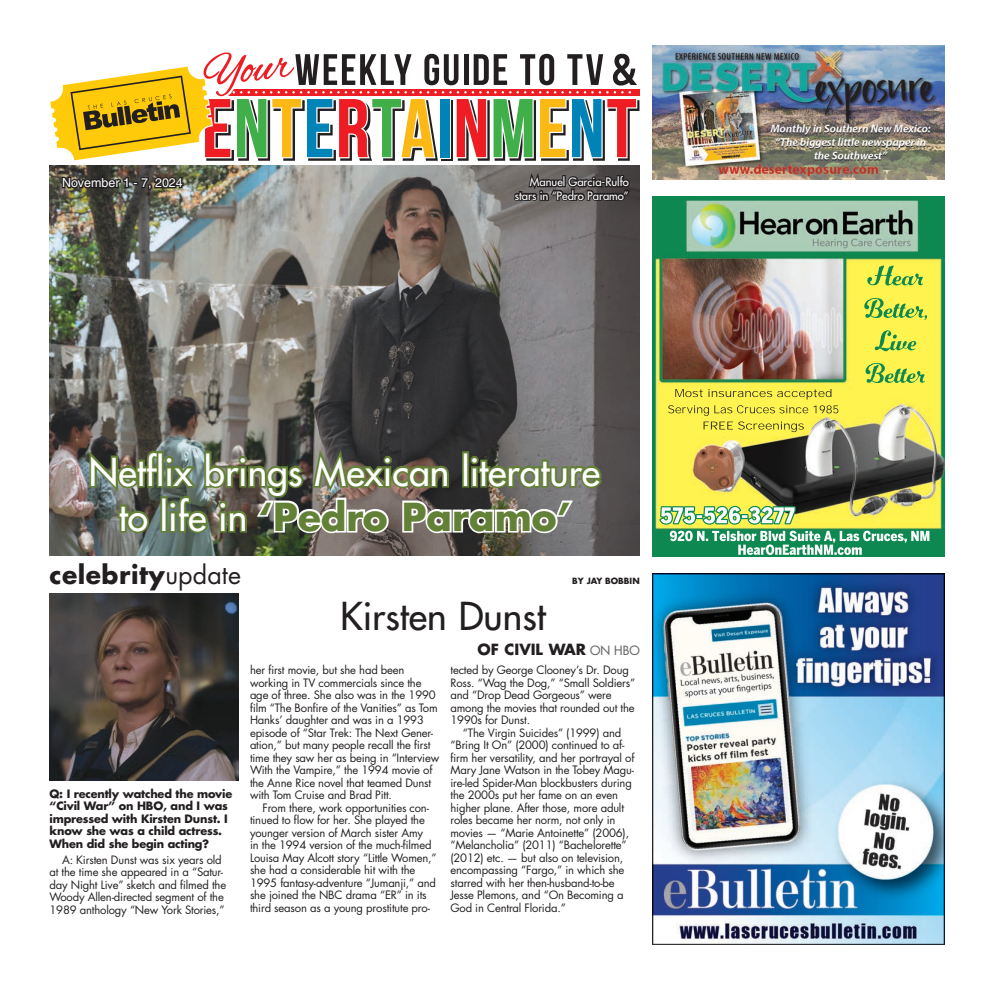
<style>
.page{position:relative;width:990px;height:990px;background:#fff}
.page>*{position:absolute;margin:0;border:0;box-sizing:border-box;transform-origin:0 0}
.t1{font:500 37.5px/45px "Futura Std";color:#fff;text-align:center}
.t2{font:500 37.5px "Futura Std";color:#231f20}
.t3{font:700 25px "Futura Std";letter-spacing:.02em;color:#231f20}
.t4{font:700 15px "Futura Std";color:#231f20}
.t5{font:12.5px "Helvetica LT Std";color:#fff}
.t6{font:11.25px/12.5px "Futura Std";letter-spacing:-.015em;color:#231f20}
.t7{font:700 11.25px/12.5px "Futura Std";letter-spacing:-.015em;color:#231f20}
.t8{font:500 11.25px/13.5px "Futura Std";color:#fff;text-align:right}
.t9{font:700 8.38px "Futura Std";color:#231f20}
.s1{font-weight:700;color:#628036}
.s2{font-weight:400}
.s3{font-weight:500;font-size:12.5px;color:#6c6d70}
</style>
<div class="page">
<img style="left:50px;top:166px;width:590px;height:390px">
<svg style="left:49px;top:52px;width:590px;height:156px"></svg>
<img style="left:88px;top:444px;width:517px;height:91px">
<img style="left:49px;top:594px;width:190px;height:187px">
<img style="left:652px;top:197px;width:293px;height:360px">
<img style="left:659px;top:506px;width:104px;height:19px">
<img style="left:788px;top:529px;width:120px;height:15px">
<img style="left:652px;top:45px;width:293px;height:135px">
<img style="left:652px;top:574px;width:293px;height:371px">
<p class="t5" style="left:62px;top:175px;width:122px">November 1 - 7, 2024</p>
<p class="t8" style="left:515px;top:175px;width:115px">Manuel Garcia-Rulfo stars in “Pedro Paramo”</p>
<h1 class="t1" style="left:89px;top:450px;width:513px">Netflix brings Mexican literature to life in <span class="s1">‘Pedro Paramo’</span></h1>
<h2 class="t3" style="left:49px;top:558px;width:193px">celebrity<span class="s2">update</span></h2>
<p class="t7" style="left:49px;top:787px;width:184px">Q: I recently watched the movie “Civil War” on HBO, and I was impressed with Kirsten Dunst. I know she was a child actress.<br>When did she begin acting?</p>
<p class="t6" style="left:49px;top:854px;width:178px;text-indent:12px">A: Kirsten Dunst was six years old at the time she appeared in a “Satur&shy;day Night Live” sketch and filmed the Woody Allen-directed segment of the 1989 anthology “New York Stories,”</p>
<h1 class="t2" style="left:340px;top:593px;width:207px">Kirsten Dunst</h1>
<p class="t9" style="left:572px;top:575px;width:69px">BY JAY BOBBIN</p>
<p class="t6" style="left:250px;top:664px;width:191px">her first movie, but she had been working in TV commercials since the age of three. She also was in the 1990 film “The Bonfire of the Vanities” as Tom Hanks’ daughter and was in a 1993 episode of “Star Trek: The Next Gener&shy;ation,” but many people recall the first time they saw her as being in “Interview With the Vampire,” the 1994 movie of the Anne Rice novel that teamed Dunst with Tom Cruise and Brad Pitt.</p>
<p class="t6" style="left:250px;top:801px;width:188px;text-indent:12px">From there, work opportunities con&shy;tinued to flow for her. She played the younger version of March sister Amy<br>in the 1994 version of the much-filmed Louisa May Alcott story “Little Women,” she had a considerable hit with the 1995 fantasy-adventure “Jumanji,” and she joined the NBC drama “ER” in its third season as a young prostitute pro-</p>
<h3 class="t4" style="left:477px;top:639px;width:164px">OF CIVIL WAR <span class="s3">ON HBO</span></h3>
<p class="t6" style="left:450px;top:664px;width:186px">tected by George Clooney’s Dr. Doug<br>Ross. “Wag the Dog,” “Small Soldiers” and “Drop Dead Gorgeous” were among the movies that rounded out the<br>1990s for Dunst.</p>
<p class="t6" style="left:450px;top:726px;width:186px;text-indent:12px">“The Virgin Suicides” (1999) and “Bring It On” (2000) continued to af&shy;firm her versatility, and her portrayal of Mary Jane Watson in the Tobey Magu&shy;ire-led Spider-Man blockbusters during the 2000s put her fame on an even higher plane. After those, more adult roles became her norm, not only in movies — “Marie Antoinette” (2006), “Melancholia” (2011) “Bachelorette” (2012) etc. — but also on television, encompassing “Fargo,” in which she starred with her then-husband-to-be Jesse Plemons, and “On Becoming a God in Central Florida.”</p>
</div>
